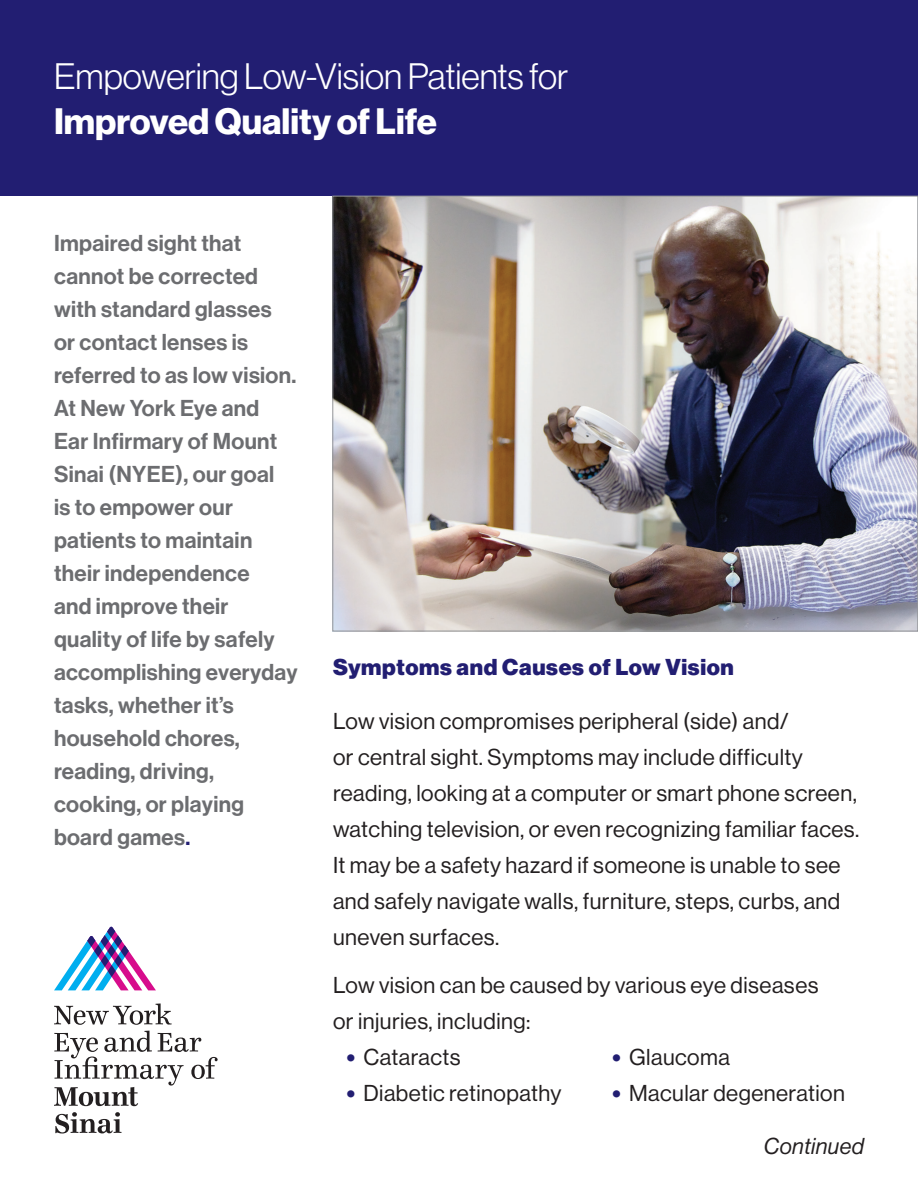
<style>
.page{position:relative;width:918px;height:1188px;background:#fff}
.page>*{position:absolute;margin:0;border:0;box-sizing:border-box;transform-origin:0 0}
.t1{font:36px "N Haas Grotesk DS Std 45 Lt";color:#fff}
.t2{font:36px "N Haas Grotesk DS Std 75 Bd";color:#fff}
.t3{font:22.5px/36px "N Haas Grotesk DS Std 55 Rg";letter-spacing:.02em;color:#231f20}
.t4{font:22.5px/33px "N Haas Grotesk DS Std 65 Md";letter-spacing:.015em;color:#6c6d70}
.t5{font:22.5px "N Haas Grotesk DS Std 95 Blk";letter-spacing:.03em;color:#221e72}
.t6{font:22.5px "N Haas Grotesk DS Std 56 It";letter-spacing:.02em;color:#231f20}
.s1{color:#221e72}
.s2{font-family:"N Haas Grotesk DS Std 95 Blk";color:#221e72}
</style>
<div class="page">
<div style="left:0;top:0;width:918px;height:196px;background:#221e72"></div>
<svg style="left:54px;top:927px;width:102px;height:63px"></svg>
<svg style="left:54px;top:1003px;width:118px;height:22px"></svg>
<svg style="left:54px;top:1031px;width:164px;height:75px"></svg>
<svg style="left:55px;top:1112px;width:66px;height:22px"></svg>
<img style="left:334px;top:198px;width:582px;height:431px">
<h1 class="t1" style="left:54px;top:56px;width:516px">Empowering Low-Vision Patients for</h1>
<h1 class="t2" style="left:54px;top:101px;width:385px">Improved Quality of Life</h1>
<p class="t4" style="left:54px;top:227px;width:245px">Impaired sight that cannot be corrected with standard glasses or contact lenses is referred to as low vision.<br>At New York Eye and<br>Ear Infirmary of Mount<br>Sinai (NYEE), our goal<br>is to empower our patients to maintain their independence<br>and improve their quality of life by safely accomplishing everyday tasks, whether it’s household chores, reading, driving, cooking, or playing board games<span class="s1">.</span></p>
<p class="t5" style="left:333px;top:654px;width:402px">Symptoms and Causes of Low Vision</p>
<p class="t3" style="left:333px;top:703px;width:528px">Low vision compromises peripheral (side) and/<br>or central sight. Symptoms may include difficulty reading, looking at a computer or smart phone screen, watching television, or even recognizing familiar faces.<br>It may be a safety hazard if someone is unable to see and safely navigate walls, furniture, steps, curbs, and uneven surfaces.</p>
<p class="t3" style="left:333px;top:967px;width:487px">Low vision can be caused by various eye diseases or injuries, including:</p>
<p class="t3" style="left:346px;top:1039px;width:116px"><span class="s2">•</span> Cataracts</p>
<p class="t3" style="left:346px;top:1075px;width:217px"><span class="s2">•</span> Diabetic retinopathy</p>
<p class="t6" style="left:764px;top:1133px;width:102px">Continued</p>
<p class="t3" style="left:612px;top:1040px;width:119px"><span class="s2">•</span> Glaucoma</p>
<p class="t3" style="left:612px;top:1076px;width:234px"><span class="s2">•</span> Macular degeneration</p>
</div>
